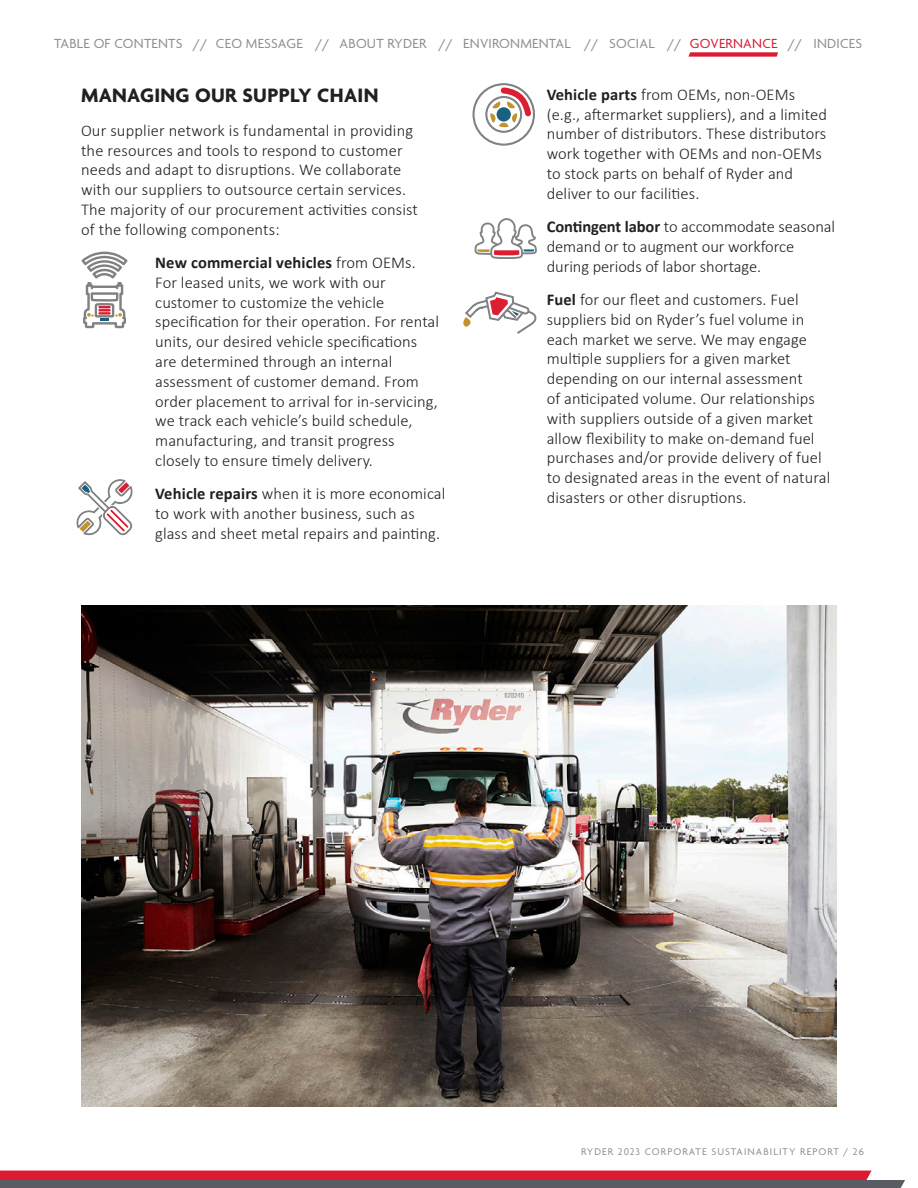
<style>
.page{position:relative;width:918px;height:1188px;background:#fff}
.page>*{position:absolute;margin:0;border:0;box-sizing:border-box;transform-origin:0 0}
.H1_Section_Header{font:700 21px "Agenda";letter-spacing:.015em;color:#231f20}
.body{font:300 16.5px/19.8px "Calibri";letter-spacing:.005em;color:#231f20}
.t1{font:14.25px "Agenda";letter-spacing:.015em;color:#8e8e8d}
.t2{font:10.5px "Agenda";letter-spacing:.1em;color:#8e8e8d}
.s1{font-size:15px}
.s2{color:#dc1a32}
.s3{font-weight:700}
</style>
<div class="page">
<svg style="left:0;top:1171px;width:905px;height:17px;background:#9f3d4d"></svg>
<svg style="left:689px;top:52px;width:89px;height:5px"></svg>
<svg style="left:81px;top:252px;width:47px;height:76px"></svg>
<svg style="left:472px;top:83px;width:63px;height:63px"></svg>
<div style="left:497px;top:107px;width:14px;height:15px;background:#196181;border-radius:50%"></div>
<svg style="left:474px;top:218px;width:63px;height:41px"></svg>
<svg style="left:463px;top:291px;width:74px;height:43px"></svg>
<svg style="left:76px;top:479px;width:57px;height:57px"></svg>
<img style="left:81px;top:605px;width:756px;height:502px">
<p class="t1" style="left:54px;top:36px;width:810px">TABLE OF CONTENTS <span class="s1">//</span> CEO MESSAGE <span class="s1">//</span> ABOUT RYDER <span class="s1">//</span> ENVIRONMENTAL <span class="s1">//</span> SOCIAL <span class="s1">//</span> <span class="s2">GOVERNANCE</span> <span class="s1">//</span> INDICES</p>
<p class="H1_Section_Header" style="left:81px;top:84px;width:299px">MANAGING OUR SUPPLY CHAIN</p>
<p class="body" style="left:81px;top:120px;width:339px">Our supplier network is fundamental in providing the resources and tools to respond to customer needs and adapt to disruptions. We collaborate with our suppliers to outsource certain services.<br>The majority of our procurement activities consist of the following components:</p>
<p class="body" style="left:155px;top:252px;width:285px"><span class="s3">New commercial vehicles</span> from OEMs.<br>For leased units, we work with our customer to customize the vehicle specification for their operation. For rental units, our desired vehicle specifications are determined through an internal assessment of customer demand. From order placement to arrival for in-servicing, we track each vehicle’s build schedule, manufacturing, and transit progress closely to ensure timely delivery.</p>
<p class="body" style="left:155px;top:483px;width:292px"><span class="s3">Vehicle repairs</span> when it is more economical to work with another business, such as glass and sheet metal repairs and painting.</p>
<p class="body" style="left:547px;top:84px;width:282px"><span class="s3">Vehicle parts</span> from OEMs, non-OEMs (e.g., aftermarket suppliers), and a limited number of distributors. These distributors work together with OEMs and non-OEMs to stock parts on behalf of Ryder and deliver to our facilities.</p>
<p class="body" style="left:547px;top:216px;width:290px"><span class="s3">Contingent labor</span> to accommodate seasonal demand or to augment our workforce during periods of labor shortage.</p>
<p class="body" style="left:547px;top:289px;width:285px"><span class="s3">Fuel</span> for our fleet and customers. Fuel suppliers bid on Ryder’s fuel volume in each market we serve. We may engage multiple suppliers for a given market depending on our internal assessment<br>of anticipated volume. Our relationships with suppliers outside of a given market allow flexibility to make on-demand fuel purchases and/or provide delivery of fuel to designated areas in the event of natural disasters or other disruptions.</p>
<p class="t2" style="left:581px;top:1146px;width:284px">RYDER 2023 CORPORATE SUSTAINABILITY REPORT / 26</p>
</div>
